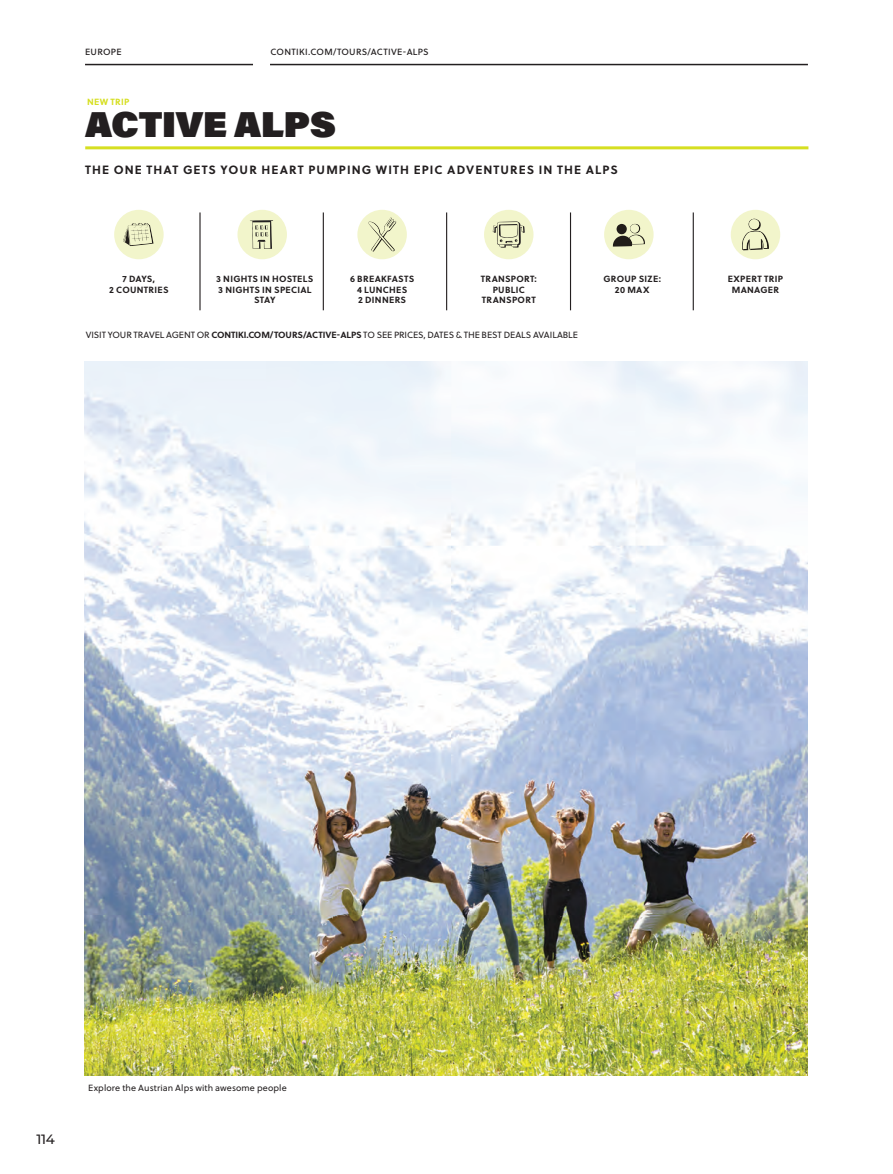
<style>
.page{position:relative;width:893px;height:1174px;background:#fff}
.page>*{position:absolute;margin:0;border:0;box-sizing:border-box;transform-origin:0 0}
.t1{font:900 36px "Acumin Pro";letter-spacing:-.005em;color:#231f20}
.t2{font:500 13.5px "Montserrat";color:#231f20}
.Travel_-_Why_choose_text_-_Large{font:700 12px "Soleil";letter-spacing:.09em;color:#231f20}
.TN_D_-_Detail_Headers{font:700 9px/10.8px "Soleil";letter-spacing:.03em;color:#231f20;text-align:center}
.TN_D_-_Check_out{font:9px "Soleil";letter-spacing:-.01em;color:#231f20}
.Captions{font:9px "Soleil";letter-spacing:.01em;color:#231f20}
.Master_Page_-_Brochure_Name_-_website{font:9px "Soleil Bk";letter-spacing:.03em;color:#231f20}
.Feefo_Rating{font:700 9px "Soleil";letter-spacing:.035em;color:#d6df21}
.s1{font-weight:700}
</style>
<div class="page">
<hr style="left:85px;top:64px;width:168px;height:1px;background:#231f20">
<hr style="left:270px;top:64px;width:538px;height:1px;background:#231f20">
<hr style="left:85px;top:146px;width:723px;height:3px;background:#d6df21">
<hr style="left:693px;top:212px;width:1px;height:98px;background:#231f20">
<hr style="left:323px;top:212px;width:1px;height:98px;background:#231f20">
<hr style="left:199px;top:212px;width:2px;height:98px;background:#231f20">
<hr style="left:446px;top:212px;width:1px;height:98px;background:#231f20">
<hr style="left:570px;top:212px;width:1px;height:98px;background:#231f20">
<div style="left:114px;top:210px;width:50px;height:49px;background:#f2f5cb;border-radius:50%"></div>
<svg style="left:123px;top:223px;width:30px;height:23px"></svg>
<div style="left:604px;top:210px;width:50px;height:49px;background:#f2f5cb;border-radius:50%"></div>
<svg style="left:613px;top:224px;width:32px;height:22px"></svg>
<div style="left:357px;top:210px;width:50px;height:49px;background:#f2f5cb;border-radius:50%"></div>
<svg style="left:368px;top:217px;width:28px;height:34px"></svg>
<div style="left:731px;top:210px;width:49px;height:49px;background:#f2f5cb;border-radius:50%"></div>
<div style="left:237px;top:210px;width:50px;height:49px;background:#f2f5cb;border-radius:50%"></div>
<svg style="left:250px;top:220px;width:23px;height:29px"></svg>
<div style="left:484px;top:210px;width:49px;height:49px;background:#f2f5cb;border-radius:50%"></div>
<svg style="left:493px;top:221px;width:32px;height:27px"></svg>
<img style="left:84px;top:361px;width:724px;height:714px">
<p class="Master_Page_-_Brochure_Name_-_website" style="left:85px;top:45px;width:38px">EUROPE</p>
<p class="Feefo_Rating" style="left:87px;top:94px;width:44px">NEW TRIP</p>
<p class="Master_Page_-_Brochure_Name_-_website" style="left:271px;top:45px;width:160px">CONTIKI.COM/TOURS/ACTIVE-ALPS</p>
<p class="t1" style="left:85px;top:99px;width:252px">ACTIVE ALPS</p>
<p class="Travel_-_Why_choose_text_-_Large" style="left:85px;top:160px;width:534px">THE ONE THAT GETS YOUR HEART PUMPING WITH EPIC ADVENTURES IN THE ALPS</p>
<p class="TN_D_-_Detail_Headers" style="left:109px;top:273px;width:61px">7 DAYS,<br>2 COUNTRIES</p>
<p class="TN_D_-_Detail_Headers" style="left:216px;top:273px;width:99px">3 NIGHTS IN HOSTELS</p>
<p class="TN_D_-_Detail_Headers" style="left:218px;top:283px;width:95px">3 NIGHTS IN SPECIAL<br>STAY</p>
<p class="TN_D_-_Detail_Headers" style="left:350px;top:273px;width:66px">6 BREAKFASTS</p>
<p class="TN_D_-_Detail_Headers" style="left:357px;top:283px;width:52px">4 LUNCHES</p>
<p class="TN_D_-_Detail_Headers" style="left:358px;top:294px;width:49px">2 DINNERS</p>
<p class="TN_D_-_Detail_Headers" style="left:481px;top:273px;width:58px">TRANSPORT:</p>
<p class="TN_D_-_Detail_Headers" style="left:482px;top:283px;width:55px">PUBLIC<br>TRANSPORT</p>
<p class="TN_D_-_Check_out" style="left:86px;top:328px;width:494px">VISIT YOUR TRAVEL AGENT OR <span class="s1">CONTIKI.COM/TOURS/ACTIVE-ALPS</span> TO SEE PRICES, DATES &amp; THE BEST DEALS AVAILABLE</p>
<p class="TN_D_-_Detail_Headers" style="left:603px;top:273px;width:59px">GROUP SIZE:</p>
<p class="TN_D_-_Detail_Headers" style="left:615px;top:283px;width:36px">20 MAX</p>
<p class="TN_D_-_Detail_Headers" style="left:728px;top:273px;width:57px">EXPERT TRIP<br>MANAGER</p>
<p class="t2" style="left:37px;top:1130px;width:20px">114</p>
<p class="Captions" style="left:88px;top:1080px;width:200px">Explore the Austrian Alps with awesome people</p>
</div>
